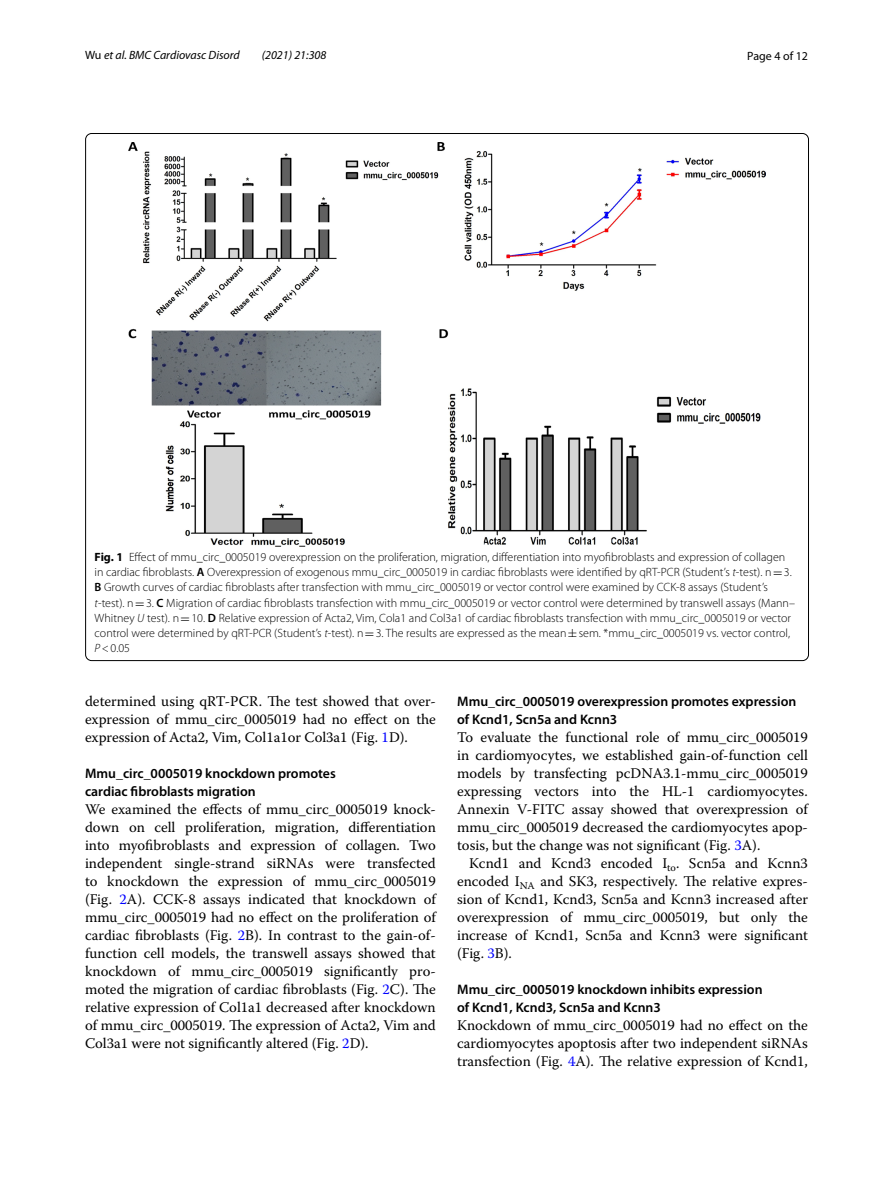
<style>
.page{position:relative;width:893px;height:1187px;background:#fff}
.page>*{position:absolute;margin:0;border:0;box-sizing:border-box;transform-origin:0 0}
.t1{font:14.7px/18px "Warnock Pro";color:#000;text-align:justify}
.t2{font:600 13.8px/18px "Myriad Pro";color:#000}
.t3{font:300 12px/15px "Myriad Pro";color:#000}
.t4{font:italic 12px "Myriad Pro";color:#000}
.t5{font:12px "Myriad Pro";color:#000}
.s1{font-style:normal}
.s2{font-weight:700}
.s3{font-weight:600}
.s4{font-style:italic}
.s5{font-family:"MTSY";font-weight:400}
.s6{color:#00f}
</style>
<div class="page">
<img style="left:128px;top:142px;width:638px;height:404px">
<p class="t4" style="left:85px;top:48px;width:156px"><span class="s1">Wu</span> et al. BMC Cardiovasc Disord</p>
<p class="t4" style="left:262px;top:48px;width:66px">(2021) 21:308</p>
<p class="t5" style="left:747px;top:48px;width:62px">Page 4 of 12</p>
<p class="t3" style="left:95px;top:550px;width:702px"><span class="s2">Fig. 1</span> Effect of mmu_circ_0005019 overexpression on the proliferation, migration, differentiation into myofibroblasts and expression of collagen in cardiac fibroblasts. <span class="s3">A</span> Overexpression of exogenous mmu_circ_0005019 in cardiac fibroblasts were identified by qRT-PCR (Student’s <span class="s4">t</span>-test). n<span class="s5">=</span>3.<br><span class="s3">B</span> Growth curves of cardiac fibroblasts after transfection with mmu_circ_0005019 or vector control were examined by CCK-8 assays (Student’s <span class="s4">t</span>-test). n<span class="s5">=</span>3. <span class="s3">C</span> Migration of cardiac fibroblasts transfection with mmu_circ_0005019 or vector control were determined by transwell assays (Mann– Whitney <span class="s4">U</span> test). n<span class="s5">=</span>10. <span class="s3">D</span> Relative expression of Acta2, Vim, Cola1 and Col3a1 of cardiac fibroblasts transfection with mmu_circ_0005019 or vector control were determined by qRT-PCR (Student’s <span class="s4">t</span>-test). n<span class="s5">=</span>3. The results are expressed as the mean<span class="s5">±</span>sem. *mmu_circ_0005019 vs. vector control, <span class="s4">P</span>&lt;0.05</p>
<p class="t1" style="left:85px;top:691px;width:352px">determined using qRT-PCR. The test showed that over&shy;expression of mmu_circ_0005019 had no effect on the expression of Acta2, Vim, Col1a1or Col3a1 (Fig. <span class="s6">1</span>D).</p>
<p class="t2" style="left:85px;top:764px;width:252px">Mmu_circ_0005019 knockdown promotes cardiac fibroblasts migration</p>
<p class="t1" style="left:85px;top:799px;width:352px">We examined the effects of mmu_circ_0005019 knock&shy;down on cell proliferation, migration, differentiation into myofibroblasts and expression of collagen. Two independent single-strand siRNAs were transfected to knockdown the expression of mmu_circ_0005019 (Fig. <span class="s6">2</span>A). CCK-8 assays indicated that knockdown of mmu_circ_0005019 had no effect on the proliferation of cardiac fibroblasts (Fig. <span class="s6">2</span>B). In contrast to the gain-of&shy;function cell models, the transwell assays showed that knockdown of mmu_circ_0005019 significantly pro&shy;moted the migration of cardiac fibroblasts (Fig. <span class="s6">2</span>C). The relative expression of Col1a1 decreased after knockdown of mmu_circ_0005019. The expression of Acta2, Vim and Col3a1 were not significantly altered (Fig. <span class="s6">2</span>D).</p>
<p class="t2" style="left:457px;top:691px;width:341px">Mmu_circ_0005019 overexpression promotes expression of Kcnd1, Scn5a and Kcnn3</p>
<p class="t1" style="left:457px;top:727px;width:352px">To evaluate the functional role of mmu_circ_0005019 in cardiomyocytes, we established gain-of-function cell models by transfecting pcDNA3.1-mmu_circ_0005019 expressing vectors into the HL-1 cardiomyocytes.<br>Annexin V-FITC assay showed that overexpression of mmu_circ_0005019 decreased the cardiomyocytes apop&shy;tosis, but the change was not significant (Fig. <span class="s6">3</span>A).</p>
<p class="t1" style="left:457px;top:853px;width:352px;text-indent:12px">Kcnd1 and Kcnd3 encoded I<sub>to</sub>. Scn5a and Kcnn3 encoded I<sub>NA</sub> and SK3, respectively. The relative expres&shy;sion of Kcnd1, Kcnd3, Scn5a and Kcnn3 increased after overexpression of mmu_circ_0005019, but only the increase of Kcnd1, Scn5a and Kcnn3 were significant (Fig. <span class="s6">3</span>B).</p>
<p class="t2" style="left:457px;top:979px;width:307px">Mmu_circ_0005019 knockdown inhibits expression of Kcnd1, Kcnd3, Scn5a and Kcnn3</p>
<p class="t1" style="left:457px;top:1015px;width:352px">Knockdown of mmu_circ_0005019 had no effect on the cardiomyocytes apoptosis after two independent siRNAs transfection (Fig. <span class="s6">4</span>A). The relative expression of Kcnd1,</p>
</div>
